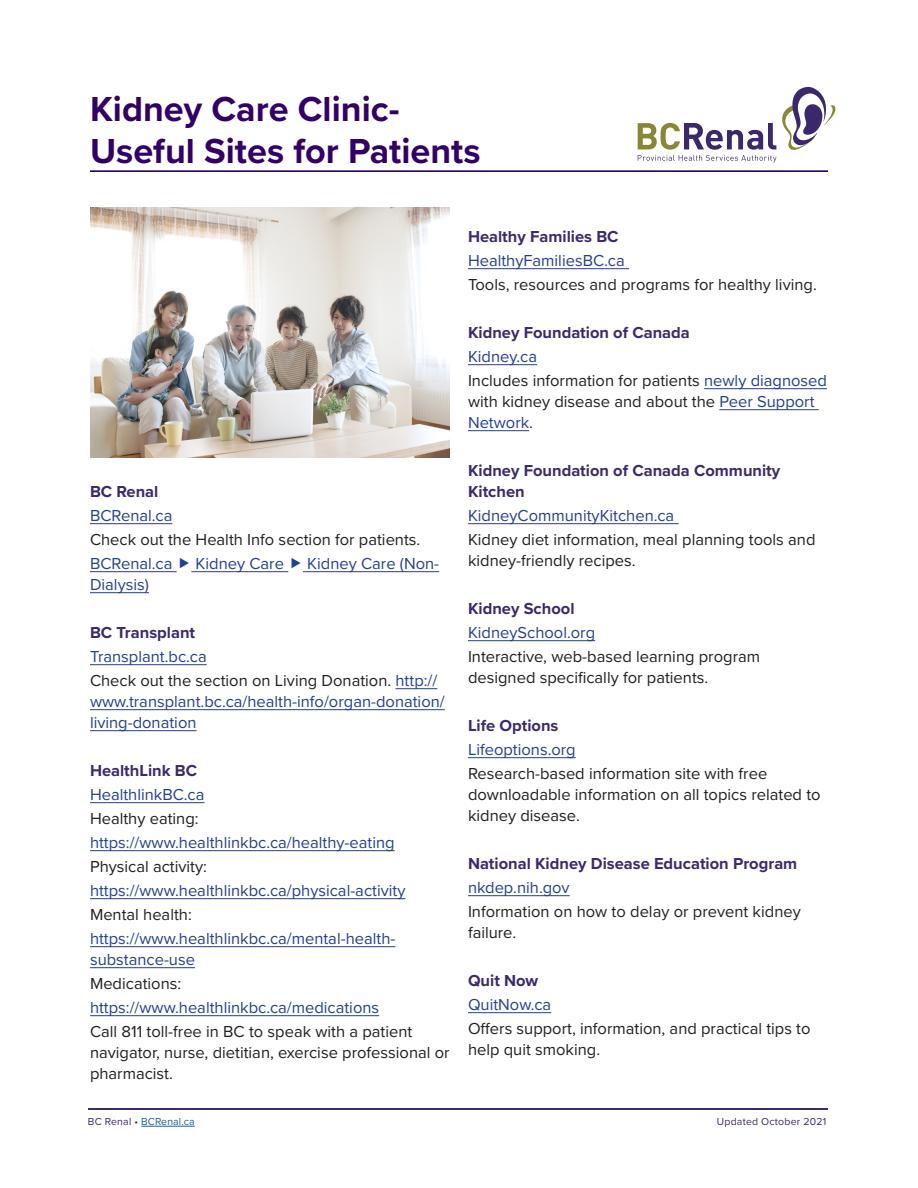
<style>
.page{position:relative;width:918px;height:1188px;background:#fff}
.page>*{position:absolute;margin:0;border:0;box-sizing:border-box;transform-origin:0 0}
.t1{font:700 36px "Proxima Nova";color:#306}
.t2{font:16.5px/21px "Proxima Nova";color:#231f20}
.t3{font:16.5px/21px "Proxima Nova";color:#253f8e}
.t4{font:700 16.5px/21px "Proxima Nova";color:#3d296b}
.t5{font:10.5px "Proxima Nova";letter-spacing:.01em;color:#215e9e}
.t6{font:10.5px "Proxima Nova";letter-spacing:.02em;color:#3d296b}
.s1{color:#231f20}
.s2{color:#253f8e}
.s3{color:#3d296b}
</style>
<div class="page">
<hr style="left:90px;top:523px;width:82px;height:1px;background:#253f8e">
<hr style="left:90px;top:571px;width:87px;height:1px;background:#253f8e">
<hr style="left:191px;top:571px;width:97px;height:1px;background:#253f8e">
<hr style="left:303px;top:571px;width:136px;height:1px;background:#253f8e">
<hr style="left:90px;top:592px;width:59px;height:1px;background:#253f8e">
<hr style="left:90px;top:664px;width:117px;height:1px;background:#253f8e">
<hr style="left:396px;top:688px;width:41px;height:1px;background:#253f8e">
<hr style="left:90px;top:709px;width:355px;height:1px;background:#253f8e">
<hr style="left:90px;top:730px;width:107px;height:1px;background:#253f8e">
<hr style="left:90px;top:802px;width:114px;height:1px;background:#253f8e">
<hr style="left:90px;top:850px;width:305px;height:1px;background:#253f8e">
<hr style="left:90px;top:898px;width:315px;height:1px;background:#253f8e">
<hr style="left:90px;top:946px;width:305px;height:1px;background:#253f8e">
<hr style="left:90px;top:967px;width:105px;height:1px;background:#253f8e">
<hr style="left:90px;top:1015px;width:289px;height:1px;background:#253f8e">
<hr style="left:468px;top:268px;width:161px;height:1px;background:#253f8e">
<hr style="left:468px;top:364px;width:69px;height:1px;background:#253f8e">
<hr style="left:704px;top:388px;width:123px;height:1px;background:#253f8e">
<hr style="left:719px;top:409px;width:100px;height:1px;background:#253f8e">
<hr style="left:468px;top:430px;width:61px;height:1px;background:#253f8e">
<hr style="left:468px;top:523px;width:211px;height:1px;background:#253f8e">
<hr style="left:468px;top:640px;width:127px;height:1px;background:#253f8e">
<hr style="left:468px;top:757px;width:108px;height:1px;background:#253f8e">
<hr style="left:468px;top:895px;width:102px;height:1px;background:#253f8e">
<hr style="left:468px;top:1012px;width:83px;height:1px;background:#253f8e">
<hr style="left:90px;top:170px;width:738px;height:2px;background:#260666">
<svg style="left:638px;top:87px;width:198px;height:75px"></svg>
<hr style="left:141px;top:1126px;width:54px;height:1px;background:#215e9e">
<hr style="left:88px;top:1109px;width:739px;height:1px;background:#3d296b">
<img style="left:90px;top:207px;width:360px;height:250px">
<p class="t1" style="left:90px;top:82px;width:311px">Kidney Care Clinic-</p>
<p class="t1" style="left:90px;top:124px;width:392px">Useful Sites for Patients</p>
<p class="t4" style="left:90px;top:481px;width:70px">BC Renal</p>
<p class="t3" style="left:90px;top:504px;width:84px">BCRenal.ca</p>
<p class="t2" style="left:90px;top:528px;width:332px">Check out the Health Info section for patients.</p>
<p class="t3" style="left:90px;top:552px;width:84px">BCRenal.ca</p>
<p class="t3" style="left:196px;top:552px;width:90px">Kidney Care</p>
<p class="t3" style="left:307px;top:552px;width:133px">Kidney Care (Non-</p>
<p class="t3" style="left:90px;top:573px;width:60px">Dialysis)</p>
<p class="t4" style="left:90px;top:622px;width:107px">BC Transplant</p>
<p class="t3" style="left:90px;top:645px;width:118px">Transplant.bc.ca</p>
<p class="t3" style="left:90px;top:669px;width:356px"><span class="s1">Check out the section on Living Donation.</span> http:// www.transplant.bc.ca/health-info/organ-donation/ living-donation</p>
<p class="t4" style="left:90px;top:760px;width:109px">HealthLink BC</p>
<p class="t3" style="left:90px;top:783px;width:116px">HealthlinkBC.ca</p>
<p class="t2" style="left:90px;top:807px;width:110px">Healthy eating:</p>
<p class="t3" style="left:90px;top:831px;width:306px">https://www.healthlinkbc.ca/healthy-eating</p>
<p class="t2" style="left:90px;top:855px;width:119px">Physical activity:</p>
<p class="t3" style="left:90px;top:879px;width:317px">https://www.healthlinkbc.ca/physical-activity</p>
<p class="t2" style="left:90px;top:903px;width:103px">Mental health:</p>
<p class="t3" style="left:90px;top:927px;width:307px">https://www.healthlinkbc.ca/mental-health&shy;substance-use</p>
<p class="t2" style="left:90px;top:972px;width:93px">Medications:</p>
<p class="t3" style="left:90px;top:996px;width:291px">https://www.healthlinkbc.ca/medications</p>
<p class="t2" style="left:90px;top:1020px;width:361px">Call 811 toll-free in BC to speak with a patient navigator, nurse, dietitian, exercise professional or pharmacist.</p>
<p class="t4" style="left:468px;top:226px;width:152px">Healthy Families BC</p>
<p class="t3" style="left:468px;top:249px;width:158px">HealthyFamiliesBC.ca</p>
<p class="t2" style="left:468px;top:273px;width:350px">Tools, resources and programs for healthy living.</p>
<p class="t4" style="left:468px;top:322px;width:223px">Kidney Foundation of Canada</p>
<p class="t3" style="left:468px;top:345px;width:71px">Kidney.ca</p>
<p class="t2" style="left:468px;top:369px;width:361px">Includes information for patients <span class="s2">newly diagnosed </span>with kidney disease and about the <span class="s2">Peer Support<br>Network</span>.</p>
<p class="t4" style="left:468px;top:460px;width:314px">Kidney Foundation of Canada Community<br>Kitchen</p>
<p class="t3" style="left:468px;top:504px;width:208px">KidneyCommunityKitchen.ca</p>
<p class="t2" style="left:468px;top:528px;width:349px">Kidney diet information, meal planning tools and kidney-friendly recipes.</p>
<p class="t4" style="left:468px;top:598px;width:108px">Kidney School</p>
<p class="t3" style="left:468px;top:621px;width:129px">KidneySchool.org</p>
<p class="t2" style="left:468px;top:645px;width:294px">Interactive, web-based learning program designed specifically for patients.</p>
<p class="t4" style="left:468px;top:715px;width:92px">Life Options</p>
<p class="t3" style="left:468px;top:738px;width:109px">Lifeoptions.org</p>
<p class="t2" style="left:468px;top:762px;width:354px">Research-based information site with free downloadable information on all topics related to kidney disease.</p>
<p class="t4" style="left:468px;top:853px;width:331px">National Kidney Disease Education Program</p>
<p class="t3" style="left:468px;top:876px;width:103px">nkdep.nih.gov</p>
<p class="t2" style="left:468px;top:900px;width:334px">Information on how to delay or prevent kidney failure.</p>
<p class="t4" style="left:468px;top:970px;width:72px">Quit Now</p>
<p class="t3" style="left:468px;top:993px;width:85px">QuitNow.ca</p>
<p class="t2" style="left:468px;top:1017px;width:344px">Offers support, information, and practical tips to help quit smoking.</p>
<p class="t5" style="left:88px;top:1113px;width:108px"><span class="s3">BC Renal •</span> BCRenal.ca</p>
<p class="t6" style="left:717px;top:1113px;width:111px">Updated October 2021</p>
</div>
